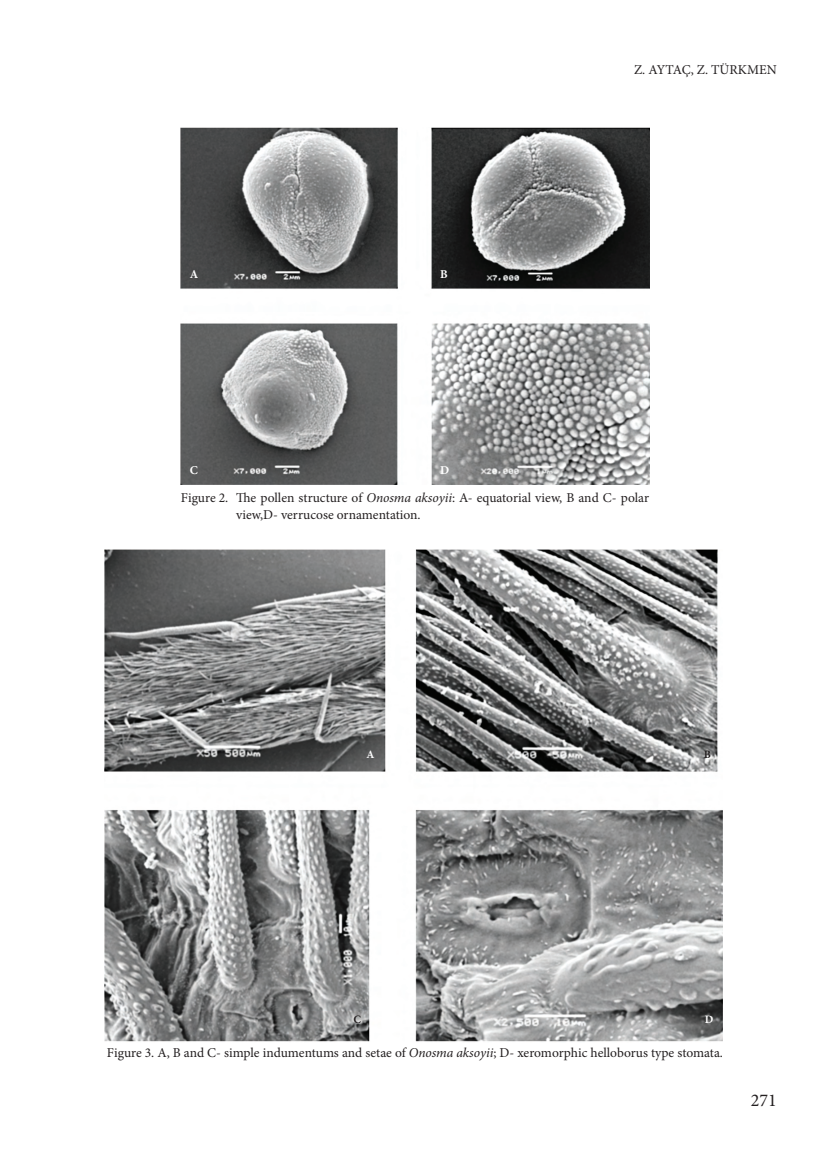
<style>
.page{position:relative;width:830px;height:1170px;background:#fff}
.page>*{position:absolute;margin:0;border:0;box-sizing:border-box;transform-origin:0 0}
.t1{font:18px "Minion Pro";color:#231f20}
.t2{font:13.5px/16.5px "Minion Pro";color:#231f20}
.t3{font:700 12px "Minion Pro";color:#fff}
.t4{font:700 11.25px "Minion Pro";color:#fff}
.t5{font:700 11.25px "Minion Pro";color:#231f20}
.s1{font-style:italic}
</style>
<div class="page">
<img style="left:181px;top:128px;width:467px;height:356px">
<img style="left:104px;top:549px;width:618px;height:492px">
<p class="t3" style="left:190px;top:270px;width:10px">A</p>
<p class="t3" style="left:440px;top:270px;width:9px">B</p>
<p class="t2" style="left:634px;top:62px;width:144px">Z. AYTAÇ, Z. TÜRKMEN</p>
<p class="t3" style="left:190px;top:465px;width:10px">C</p>
<p class="t3" style="left:440px;top:465px;width:11px">D</p>
<p class="t2" style="left:236px;top:491px;width:414px;text-indent:-55px">Figure 2. The pollen structure of <span class="s1">Onosma aksoyii</span>: A- equatorial view, B and C- polar view,D- verrucose ornamentation.</p>
<p class="t4" style="left:366px;top:750px;width:9px">A</p>
<p class="t5" style="left:703px;top:750px;width:9px">B</p>
<p class="t5" style="left:353px;top:1014px;width:9px">C</p>
<p class="t4" style="left:704px;top:1014px;width:10px">D</p>
<p class="t2" style="left:107px;top:1045px;width:617px">Figure 3. A, B and C- simple indumentums and setae of <span class="s1">Onosma aksoyii</span>; D- xeromorphic helloborus type stomata.</p>
<h1 class="t1" style="left:750px;top:1093px;width:27px">271</h1>
</div>
